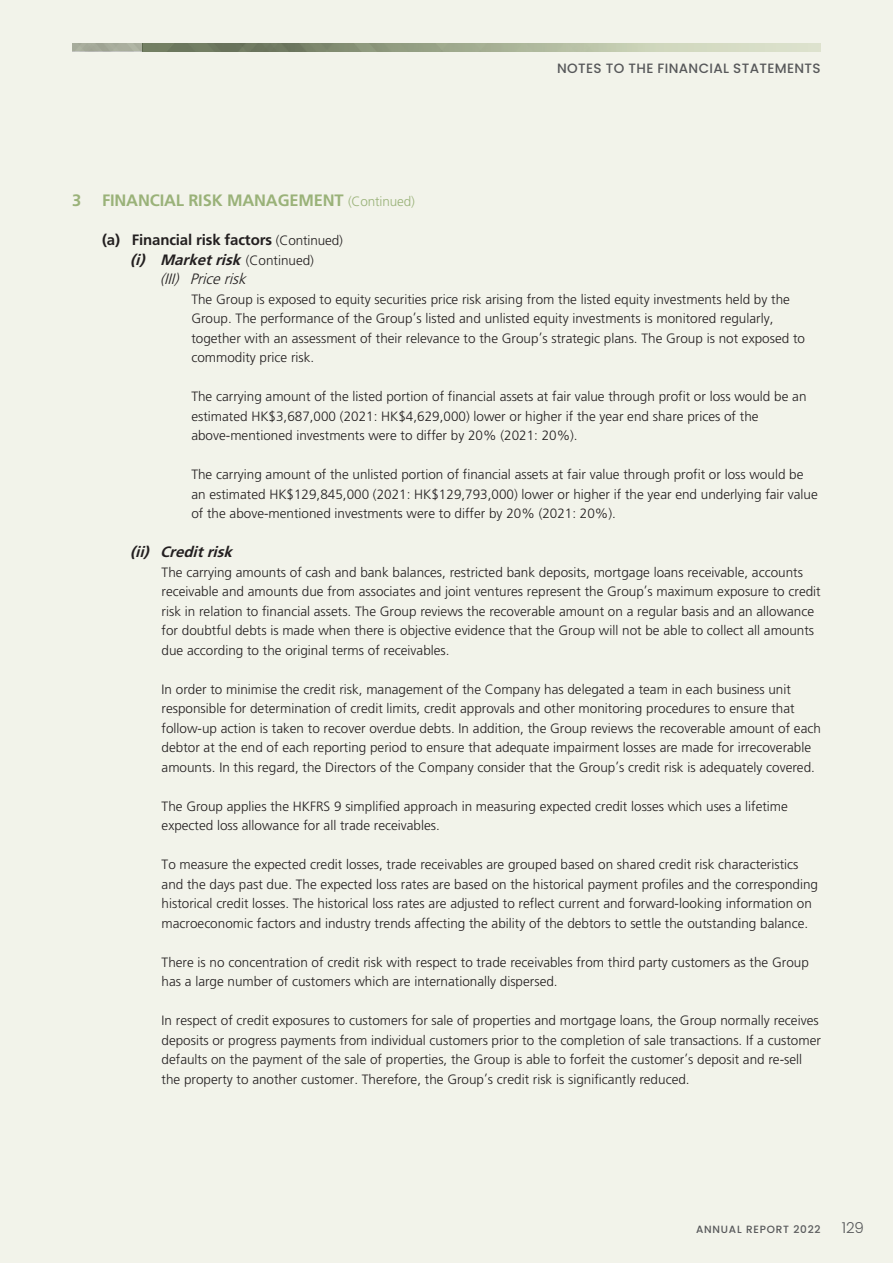
<style>
.page{position:relative;width:893px;height:1263px;background:#f2f3ea}
.page>*{position:absolute;margin:0;border:0;box-sizing:border-box;transform-origin:0 0}
.t1{font:700 16.5px "Frutiger LT Std";letter-spacing:-.01em;color:#9ab279}
.t2{font:italic 700 15px "Frutiger LT Std";color:#231f20}
.t3{font:700 15px "Frutiger LT Std";letter-spacing:-.01em;color:#231f20}
.t4{font:italic 300 15px "Frutiger LT Std";color:#231f20}
.t5{font:300 15px "Poppins";color:#57585a}
.t6{font:300 13.5px/19.5px "Frutiger LT Std";color:#231f20}
.t7{font:500 13.5px "Poppins";letter-spacing:.025em;color:#57585a}
.t8{font:500 10.5px "Poppins";letter-spacing:.075em;color:#57585a}
.s1{font-weight:300;font-size:13.5px}
.s2{font-weight:300;font-style:normal;font-size:13.5px}
</style>
<div class="page">
<div style="left:72px;top:43px;width:70px;height:8px;background:#a8ad9c"></div>
<svg style="left:142px;top:43px;width:679px;height:8px;background:#a3ac92"></svg>
<p class="t7" style="left:557px;top:60px;width:265px">NOTES TO THE FINANCIAL STATEMENTS</p>
<p class="t1" style="left:72px;top:191px;width:344px">3 FINANCIAL RISK MANAGEMENT <span class="s1">(Continued)</span></p>
<p class="t3" style="left:102px;top:231px;width:242px">(a) Financial risk factors <span class="s1">(Continued)</span></p>
<p class="t2" style="left:130px;top:251px;width:185px">(i) Marketrisk <span class="s2">( C o n t i n u e d )</span></p>
<p class="t4" style="left:160px;top:270px;width:92px">(III) Pricerisk</p>
<p class="t6" style="left:191px;top:289px;width:615px">The Group is exposed to equity securities price risk arising from the listed equity investments held by the Group. The performance of the Group’s listed and unlisted equity investments is monitored regularly, together with an assessment of their relevance to the Group’s strategic plans. The Group is not exposed to commodity price risk.</p>
<p class="t6" style="left:191px;top:387px;width:617px">The carrying amount of the listed portion of financial assets at fair value through profit or loss would be an estimated HK$3,687,000 (2021: HK$4,629,000) lower or higher if the year end share prices of the above-mentioned investments were to differ by 20% (2021: 20%).</p>
<p class="t6" style="left:191px;top:465px;width:628px">The carrying amount of the unlisted portion of financial assets at fair value through profit or loss would be an estimated HK$129,845,000 (2021: HK$129,793,000) lower or higher if the year end underlying fair value of the above-mentioned investments were to differ by 20% (2021: 20%).</p>
<p class="t2" style="left:130px;top:543px;width:108px">(ii) Creditrisk</p>
<p class="t6" style="left:162px;top:562px;width:661px">The carrying amounts of cash and bank balances, restricted bank deposits, mortgage loans receivable, accounts receivable and amounts due from associates and joint ventures represent the Group’s maximum exposure to credit risk in relation to financial assets. The Group reviews the recoverable amount on a regular basis and an allowance for doubtful debts is made when there is objective evidence that the Group will not be able to collect all amounts due according to the original terms of receivables.</p>
<p class="t6" style="left:162px;top:679px;width:661px">In order to minimise the credit risk, management of the Company has delegated a team in each business unit responsible for determination of credit limits, credit approvals and other monitoring procedures to ensure that follow-up action is taken to recover overdue debts. In addition, the Group reviews the recoverable amount of each debtor at the end of each reporting period to ensure that adequate impairment losses are made for irrecoverable amounts. In this regard, the Directors of the Company consider that the Group’s credit risk is adequately covered.</p>
<p class="t6" style="left:162px;top:796px;width:628px">The Group applies the HKFRS 9 simplified approach in measuring expected credit losses which uses a lifetime expected loss allowance for all trade receivables.</p>
<p class="t6" style="left:162px;top:855px;width:658px">To measure the expected credit losses, trade receivables are grouped based on shared credit risk characteristics and the days past due. The expected loss rates are based on the historical payment profiles and the corresponding historical credit losses. The historical loss rates are adjusted to reflect current and forward-looking information on macroeconomic factors and industry trends affecting the ability of the debtors to settle the outstanding balance.</p>
<p class="t6" style="left:162px;top:952px;width:649px">There is no concentration of credit risk with respect to trade receivables from third party customers as the Group has a large number of customers which are internationally dispersed.</p>
<p class="t6" style="left:162px;top:1011px;width:661px">In respect of credit exposures to customers for sale of properties and mortgage loans, the Group normally receives deposits or progress payments from individual customers prior to the completion of sale transactions. If a customer defaults on the payment of the sale of properties, the Group is able to forfeit the customer’s deposit and re-sell the property to another customer. Therefore, the Group’s credit risk is significantly reduced.</p>
<p class="t8" style="left:696px;top:1223px;width:126px">ANNUAL REPORT 2022</p>
<p class="t5" style="left:842px;top:1219px;width:24px">129</p>
</div>
